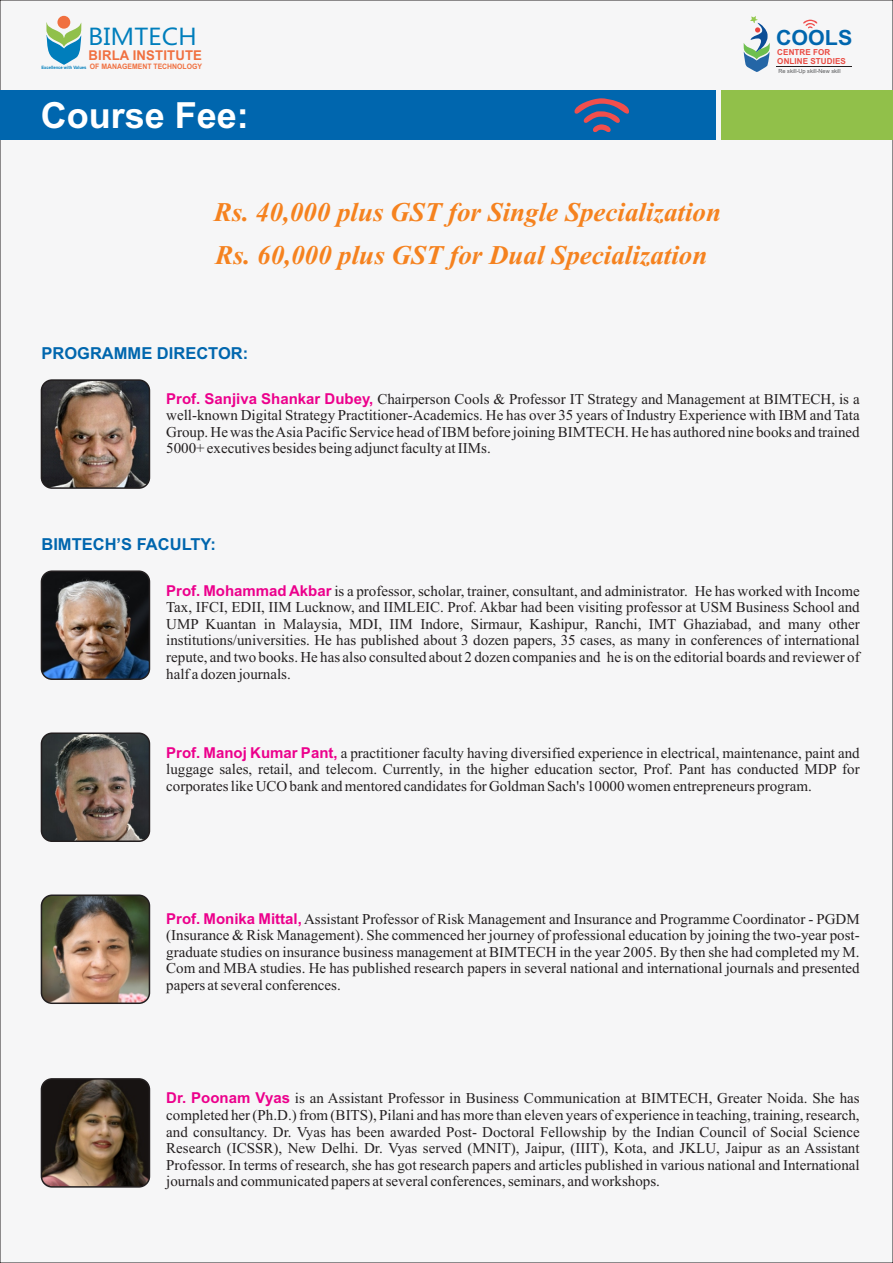
<style>
.page{position:relative;width:893px;height:1263px;background:#f6f6f7}
.page>*{position:absolute;margin:0;border:0;box-sizing:border-box;transform-origin:0 0}
.t1{font:700 36px "Arial";color:#fff}
.t2{font:italic 700 27px/43.3px "Times New Roman";color:#f5821f}
.t3{font:24.75px "Ebrima";color:#007ebc;scale:1.07 1}
.t4{font:700 21px "Arial";color:#0066ae}
.t5{font:700 16.5px "Arial";color:#0066ae}
.t6{font:15px/16.6px "Times New Roman";color:#231f20;text-align:justify}
.t7{font:700 13.5px "Arial";letter-spacing:.01em;color:#f07040}
.t8{font:700 8.25px/9.1px "Arial";letter-spacing:.015em;color:#ea4a42}
.t9{font:700 7.5px "Arial";color:#f07040;scale:.92 1}
.t10{font:5.7px "Arial";color:#58595b}
.s1{font-size:4.5px;color:#007ebc}
.s2{font-family:"Arial";font-weight:700;color:#ec008c}
</style>
<div class="page">
<img style="left:41px;top:571px;width:108px;height:108px;border-radius:11px">
<div style="left:41px;top:570px;width:109px;height:110px;border:1px solid #231f20;border-radius:11px"></div>
<img style="left:41px;top:380px;width:108px;height:108px;border-radius:11px">
<div style="left:41px;top:379px;width:109px;height:110px;border:1px solid #231f20;border-radius:11px"></div>
<img style="left:41px;top:733px;width:108px;height:108px;border-radius:11px">
<div style="left:41px;top:732px;width:109px;height:110px;border:1px solid #231f20;border-radius:11px"></div>
<img style="left:41px;top:1079px;width:108px;height:108px;border-radius:11px">
<div style="left:41px;top:1078px;width:109px;height:109px;border:1px solid #231f20;border-radius:11px"></div>
<img style="left:41px;top:895px;width:108px;height:108px;border-radius:11px">
<div style="left:41px;top:894px;width:109px;height:110px;border:1px solid #231f20;border-radius:11px"></div>
<div style="left:0;top:90px;width:715px;height:50px;background:#0066ae"></div>
<svg style="left:803px;top:20px;width:14px;height:8px"></svg>
<hr style="left:776px;top:66px;width:75px;height:1px;background:#231f20">
<svg style="left:743px;top:16px;width:27px;height:56px"></svg>
<svg style="left:575px;top:98px;width:54px;height:34px"></svg>
<svg style="left:46px;top:23px;width:36px;height:42px"></svg>
<div style="left:57px;top:16px;width:13px;height:13px;background:#f07040;border-radius:50%"></div>
<div style="left:722px;top:90px;width:171px;height:50px;background:#91c04a"></div>
<h3 class="t3" style="left:88px;top:27px;width:103px">BIMTECH</h3>
<p class="t7" style="left:89px;top:50px;width:115px">BIRLA INSTITUTE</p>
<p class="t9" style="left:41px;top:64px;width:176px"><span class="s1">Excellence with Values</span> OF MANAGEMENT TECHNOLOGY</p>
<h1 class="t1" style="left:41px;top:101px;width:210px">Course Fee:</h1>
<h2 class="t2" style="left:214px;top:193px;width:509px">Rs. 40,000 plus GST for Single Specialization<br>Rs. 60,000 plus GST for Dual Specialization</h2>
<p class="t5" style="left:41px;top:347px;width:208px">PROGRAMME DIRECTOR:</p>
<h3 class="t4" style="left:776px;top:29px;width:78px">COOLS</h3>
<p class="t8" style="left:777px;top:48px;width:70px">CENTRE FOR<br>ONLINE STUDIES</p>
<p class="t10" style="left:778px;top:69px;width:64px">Re skill-Up skill-New skill</p>
<p class="t6" style="left:166px;top:392px;width:695px"><span class="s2">Prof. Sanjiva Shankar Dubey,</span> Chairperson Cools &amp; Professor IT Strategy and Management at BIMTECH, is a well-known Digital Strategy Practitioner-Academics. He has over 35 years of Industry Experience with IBM and Tata Group. He was the Asia Pacific Service head of IBM before joining BIMTECH. He has authored nine books and trained 5000+ executives besides being adjunct faculty at IIMs.</p>
<p class="t5" style="left:41px;top:538px;width:176px">BIMTECH’S FACULTY:</p>
<p class="t6" style="left:166px;top:584px;width:695px"><span class="s2">Prof. Mohammad Akbar</span> is a professor, scholar, trainer, consultant, and administrator. He has worked with Income Tax, IFCI, EDII, IIM Lucknow, and IIMLEIC. Prof. Akbar had been visiting professor at USM Business School and UMP Kuantan in Malaysia, MDI, IIM Indore, Sirmaur, Kashipur, Ranchi, IMT Ghaziabad, and many other institutions/universities. He has published about 3 dozen papers, 35 cases, as many in conferences of international repute, and two books. He has also consulted about 2 dozen companies and he is on the editorial boards and reviewer of half a dozen journals.</p>
<p class="t6" style="left:166px;top:746px;width:695px"><span class="s2">Prof. Manoj Kumar Pant,</span> a practitioner faculty having diversified experience in electrical, maintenance, paint and luggage sales, retail, and telecom. Currently, in the higher education sector, Prof. Pant has conducted MDP for corporates like UCO bank and mentored candidates for Goldman Sach's 10000 women entrepreneurs program.</p>
<p class="t6" style="left:166px;top:912px;width:695px"><span class="s2">Prof. Monika Mittal,</span> Assistant Professor of Risk Management and Insurance and Programme Coordinator - PGDM (Insurance &amp; Risk Management). She commenced her journey of professional education by joining the two-year post&shy;graduate studies on insurance business management at BIMTECH in the year 2005. By then she had completed my M.<br>Com and MBA studies. He has published research papers in several national and international journals and presented papers at several conferences.</p>
<p class="t6" style="left:166px;top:1091px;width:695px"><span class="s2">Dr. Poonam Vyas</span> is an Assistant Professor in Business Communication at BIMTECH, Greater Noida. She has completed her (Ph.D.) from (BITS), Pilani and has more than eleven years of experience in teaching, training, research, and consultancy. Dr. Vyas has been awarded Post- Doctoral Fellowship by the Indian Council of Social Science Research (ICSSR), New Delhi. Dr. Vyas served (MNIT), Jaipur, (IIIT), Kota, and JKLU, Jaipur as an Assistant Professor. In terms of research, she has got research papers and articles published in various national and International journals and communicated papers at several conferences, seminars, and workshops.</p>
</div>
